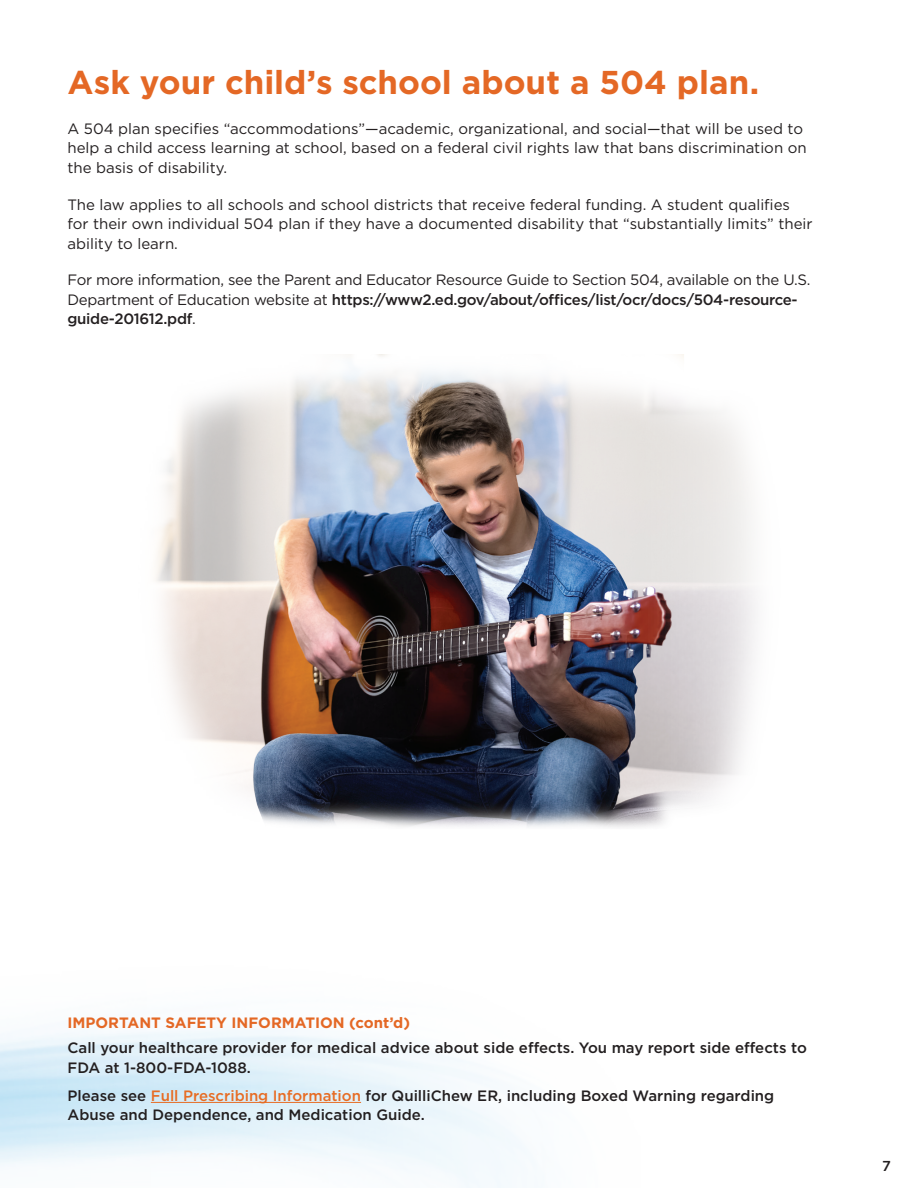
<style>
.page{position:relative;width:918px;height:1188px;background:#fff}
.page>*{position:absolute;margin:0;border:0;box-sizing:border-box;transform-origin:0 0}
.t1{font:700 33px "Gotham";color:#e46825}
.t2{font:15px/19.5px "Gotham";color:#231f20}
.t3{font:500 15px/19.5px "Gotham";color:#231f20}
.t4{font:15px/19.5px "Gotham";letter-spacing:-.02em;color:#231f20}
.t5{font:700 15px "Gotham";color:#e46825}
.t6{font:500 14.4px "Gotham";color:#231f20}
.s1{font-weight:500}
.s2{color:#e76c24}
</style>
<div class="page">
<hr style="left:151px;top:1102px;width:210px;height:1px;background:#e76c24">
<img style="left:155px;top:354px;width:602px;height:474px">
<h1 class="t1" style="left:68px;top:60px;width:693px">Ask your child’s school about a 504 plan.</h1>
<p class="t2" style="left:68px;top:118px;width:741px">A 504 plan specifies “accommodations”—academic, organizational, and social—that will be used to help a child access learning at school, based on a federal civil rights law that bans discrimination on the basis of disability.</p>
<p class="t2" style="left:68px;top:194px;width:747px">The law applies to all schools and school districts that receive federal funding. A student qualifies for their own individual 504 plan if they have a documented disability that “substantially limits” their ability to learn.</p>
<p class="t4" style="left:68px;top:270px;width:745px">For more information, see the Parent and Educator Resource Guide to Section 504, available on the U.S.<br>Department of Education website at <span class="s1">https://www2.ed.gov/about/offices/list/ocr/docs/504-resource&shy;guide-201612.pdf</span>.</p>
<p class="t5" style="left:68px;top:1013px;width:344px">IMPORTANT SAFETY INFORMATION (cont’d)</p>
<p class="t3" style="left:68px;top:1038px;width:741px">Call your healthcare provider for medical advice about side effects. You may report side effects to<br>FDA at 1-800-FDA-1088.</p>
<p class="t3" style="left:68px;top:1086px;width:708px">Please see <span class="s2">Full Prescribing Information</span> for QuilliChew ER, including Boxed Warning regarding<br>Abuse and Dependence, and Medication Guide.</p>
<p class="t6" style="left:882px;top:1157px;width:10px">7</p>
</div>
